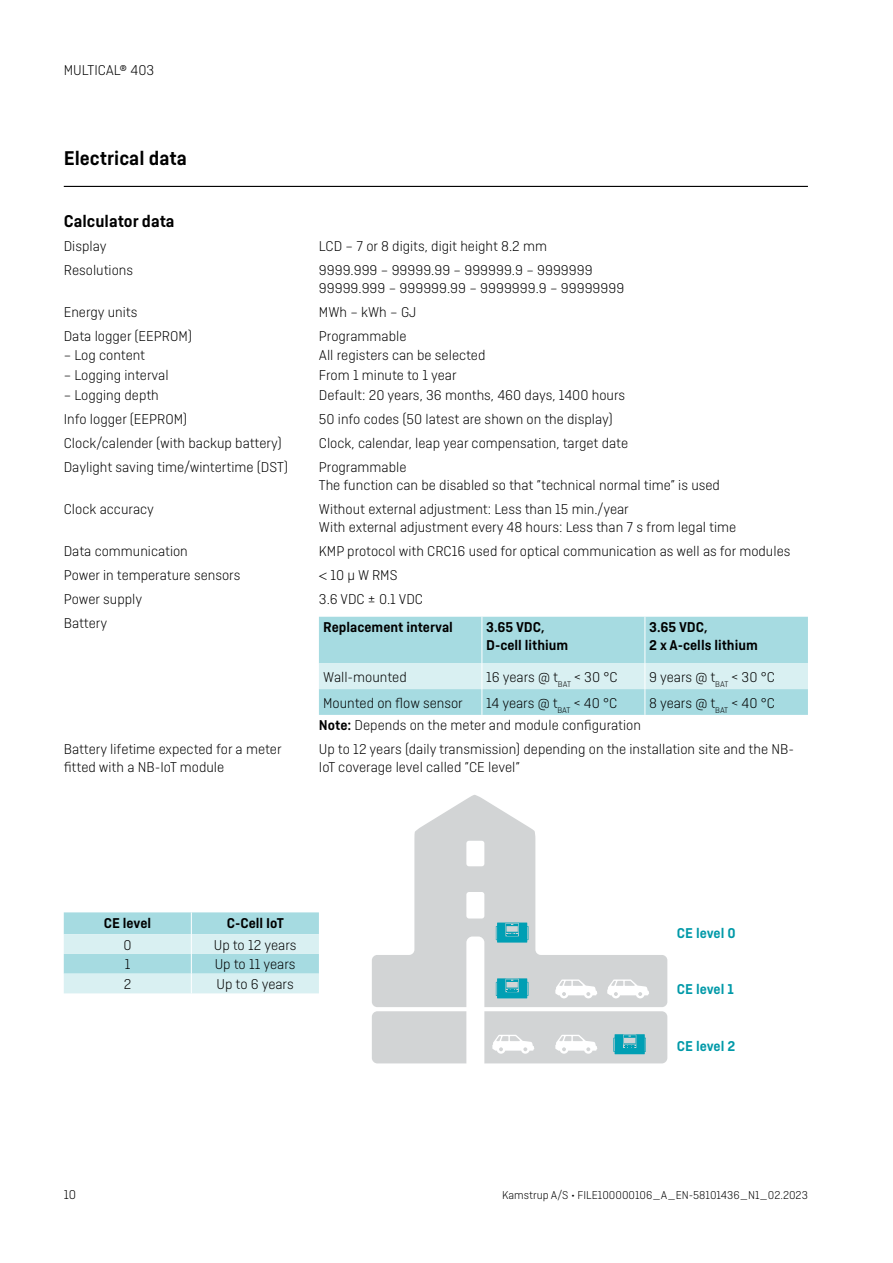
<style>
.page{position:relative;width:893px;height:1263px;background:#fff}
.page>*{position:absolute;margin:0;border:0;box-sizing:border-box;transform-origin:0 0}
.t1{font:600 21px "Ciutadella";color:#000}
.t2{font:600 18px "Ciutadella";color:#000}
.t3{font:300 15px/18px "Ciutadella";color:#000}
.t4{font:600 15px/18px "Ciutadella";color:#000}
.t5{font:600 15px "Ciutadella";color:#0099a8}
.t6{font:700 14.1px "Calibri";color:#009fb4}
.t7{font:300 13.5px "Ciutadella";color:#000}
.t8{font:300 12px "Ciutadella";color:#000}
.s1{font-weight:600}
</style>
<div class="page">
<hr style="left:64px;top:186px;width:744px;height:1px;background:#000">
<div style="left:319px;top:617px;width:489px;height:46px;background:#a6dbe1"></div>
<svg style="left:64px;top:912px;width:604px;height:81px"></svg>
<hr style="left:482px;top:617px;width:1px;height:46px;background:#fff">
<hr style="left:645px;top:617px;width:1px;height:46px;background:#fff">
<svg style="left:319px;top:663px;width:489px;height:52px;background:#c0e5e9"></svg>
<svg style="left:191px;top:912px;width:1px;height:81px"></svg>
<svg style="left:372px;top:795px;width:295px;height:212px"></svg>
<div style="left:372px;top:1011px;width:295px;height:52px;background:#d2d4d5;border-radius:6px"></div>
<svg style="left:466px;top:936px;width:18px;height:127px"></svg>
<div style="left:466px;top:841px;width:18px;height:25px;background:#fff;border-radius:3px"></div>
<div style="left:466px;top:892px;width:18px;height:26px;background:#fff;border-radius:3px"></div>
<svg style="left:607px;top:979px;width:42px;height:19px"></svg>
<svg style="left:555px;top:979px;width:42px;height:19px"></svg>
<svg style="left:555px;top:1035px;width:42px;height:19px"></svg>
<svg style="left:492px;top:1035px;width:42px;height:19px"></svg>
<svg style="left:613px;top:1034px;width:33px;height:20px"></svg>
<svg style="left:496px;top:922px;width:32px;height:20px"></svg>
<svg style="left:496px;top:978px;width:32px;height:20px"></svg>
<p class="t3" style="left:64px;top:61px;width:92px">MULTICAL® 403</p>
<h1 class="t1" style="left:64px;top:146px;width:125px">Electrical data</h1>
<p class="t2" style="left:64px;top:210px;width:112px">Calculator data</p>
<p class="t3" style="left:64px;top:237px;width:44px">Display</p>
<p class="t3" style="left:319px;top:237px;width:230px">LCD – 7 or 8 digits, digit height 8.2 mm</p>
<p class="t3" style="left:64px;top:261px;width:71px">Resolutions</p>
<p class="t3" style="left:319px;top:261px;width:307px">9999.999 – 99999.99 – 999999.9 – 9999999<br>99999.999 – 999999.99 – 9999999.9 – 99999999</p>
<p class="t3" style="left:64px;top:303px;width:75px">Energy units</p>
<p class="t3" style="left:319px;top:303px;width:99px">MWh – kWh – GJ</p>
<p class="t3" style="left:64px;top:327px;width:130px">Data logger (EEPROM)</p>
<p class="t3" style="left:319px;top:327px;width:89px">Programmable</p>
<p class="t3" style="left:64px;top:346px;width:83px">– Log content</p>
<p class="t3" style="left:319px;top:346px;width:168px">All registers can be selected</p>
<p class="t3" style="left:64px;top:366px;width:106px">– Logging interval</p>
<p class="t3" style="left:319px;top:366px;width:139px">From 1 minute to 1 year</p>
<p class="t3" style="left:64px;top:386px;width:97px">– Logging depth</p>
<p class="t3" style="left:319px;top:386px;width:308px">Default: 20 years, 36 months, 460 days, 1400 hours</p>
<p class="t3" style="left:64px;top:410px;width:125px">Info logger (EEPROM)</p>
<p class="t3" style="left:319px;top:410px;width:295px">50 info codes (50 latest are shown on the display)</p>
<p class="t3" style="left:64px;top:434px;width:220px">Clock/calender (with backup battery)</p>
<p class="t3" style="left:319px;top:434px;width:311px">Clock, calendar, leap year compensation, target date</p>
<p class="t3" style="left:64px;top:458px;width:226px">Daylight saving time/wintertime (DST)</p>
<p class="t3" style="left:319px;top:458px;width:403px">Programmable<br>The function can be disabled so that ”technical normal time” is used</p>
<p class="t3" style="left:64px;top:500px;width:92px">Clock accuracy</p>
<p class="t3" style="left:319px;top:500px;width:419px">Without external adjustment: Less than 15 min./year<br>With external adjustment every 48 hours: Less than 7 s from legal time</p>
<p class="t3" style="left:64px;top:542px;width:126px">Data communication</p>
<p class="t3" style="left:319px;top:542px;width:473px">KMP protocol with CRC16 used for optical communication as well as for modules</p>
<p class="t3" style="left:64px;top:566px;width:178px">Power in temperature sensors</p>
<p class="t3" style="left:330px;top:566px;width:69px">10 µ W RMS</p>
<p class="t3" style="left:64px;top:590px;width:80px">Power supply</p>
<p class="t3" style="left:319px;top:590px;width:106px">3.6 VDC ± 0.1 VDC</p>
<p class="t3" style="left:64px;top:614px;width:45px">Battery</p>
<p class="t4" style="left:323px;top:618px;width:131px">Replacement interval</p>
<p class="t4" style="left:486px;top:618px;width:84px">3.65 VDC,<br>D-cell lithium</p>
<p class="t4" style="left:649px;top:618px;width:110px">3.65 VDC,<br>2 x A-cells lithium</p>
<p class="t3" style="left:323px;top:668px;width:85px">Wall-mounted</p>
<p class="t3" style="left:486px;top:668px;width:133px">16 years @ t<sub>BAT</sub> &lt; 30 °C</p>
<p class="t3" style="left:649px;top:668px;width:127px">9 years @ t<sub>BAT</sub> &lt; 30 °C</p>
<p class="t3" style="left:323px;top:694px;width:141px">Mounted on flow sensor</p>
<p class="t3" style="left:486px;top:694px;width:133px">14 years @ t<sub>BAT</sub> &lt; 40 °C</p>
<p class="t3" style="left:649px;top:694px;width:127px">8 years @ t<sub>BAT</sub> &lt; 40 °C</p>
<p class="t3" style="left:319px;top:716px;width:323px"><span class="s1">Note:</span> Depends on the meter and module configuration</p>
<p class="t3" style="left:64px;top:740px;width:219px">Battery lifetime expected for a meter fitted with a NB-IoT module</p>
<p class="t3" style="left:319px;top:740px;width:477px">Up to 12 years (daily transmission) depending on the installation site and the NB-<br>IoT coverage level called ”CE level”</p>
<p class="t4" style="left:104px;top:914px;width:49px">CE level</p>
<p class="t4" style="left:227px;top:914px;width:59px">C-Cell IoT</p>
<p class="t3" style="left:123px;top:936px;width:10px">0</p>
<p class="t3" style="left:214px;top:936px;width:84px">Up to 12 years</p>
<p class="t3" style="left:125px;top:955px;width:7px">1</p>
<p class="t3" style="left:215px;top:955px;width:82px">Up to 11 years</p>
<p class="t3" style="left:124px;top:975px;width:9px">2</p>
<p class="t3" style="left:216px;top:975px;width:79px">Up to 6 years</p>
<p class="t6" style="left:685px;top:921px;width:57px">CE level 0</p>
<p class="t5" style="left:677px;top:924px;width:60px">CE level 0</p>
<p class="t6" style="left:685px;top:977px;width:57px">CE level 1</p>
<p class="t5" style="left:677px;top:981px;width:58px">CE level 1</p>
<p class="t6" style="left:685px;top:1033px;width:57px">CE level 2</p>
<p class="t5" style="left:677px;top:1037px;width:60px">CE level 2</p>
<p class="t7" style="left:64px;top:1187px;width:14px">10</p>
<p class="t8" style="left:502px;top:1189px;width:307px">Kamstrup A/S • FILE100000106_A_EN-58101436_N1_02.2023</p>
</div>
